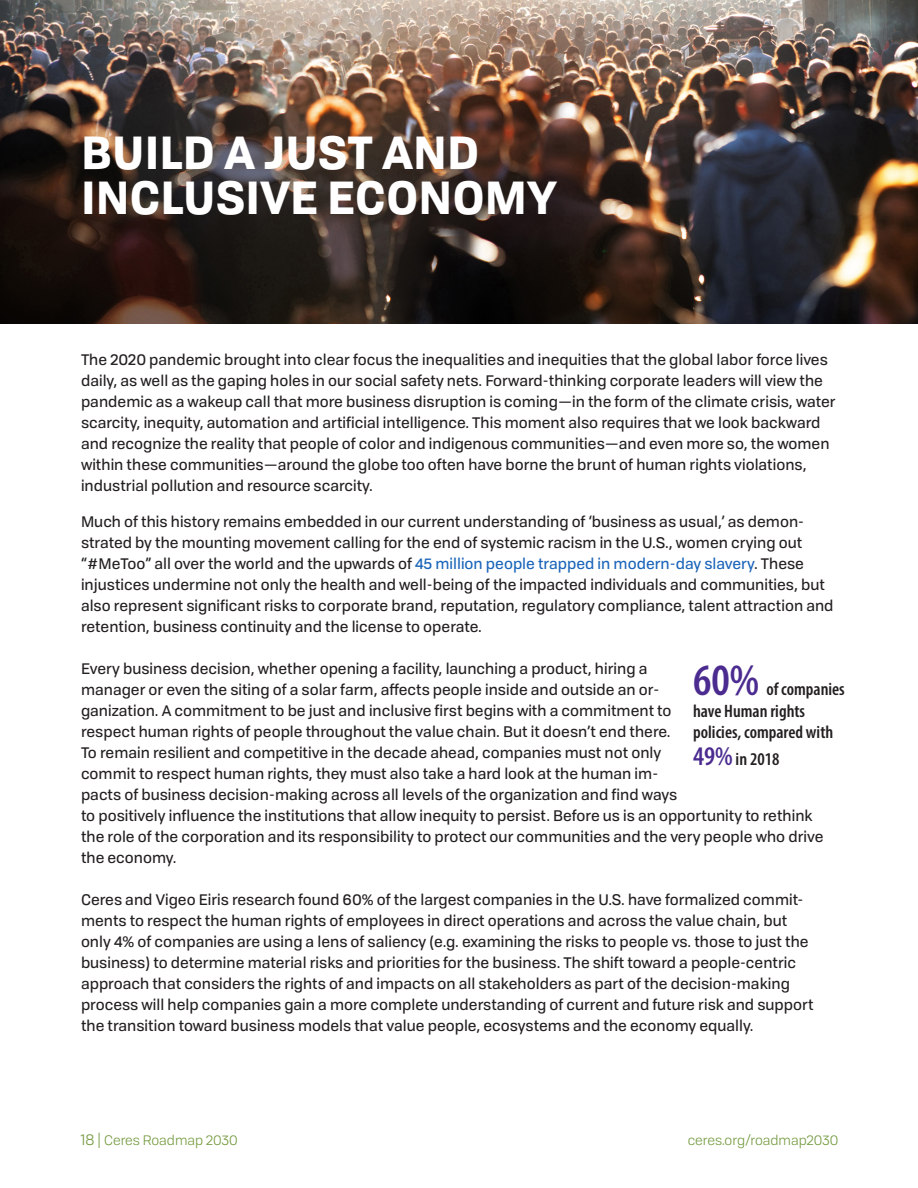
<style>
.page{position:relative;width:918px;height:1188px;background:#fff}
.page>*{position:absolute;margin:0;border:0;box-sizing:border-box;transform-origin:0 0}
.t1{font:700 45px/45px "Tofino Personal";color:#fff}
.t2{font:600 condensed 45px "Myriad Pro";color:#4b2b90}
.t3{font:600 condensed 18px/21.6px "Myriad Pro";color:#231f20}
.t4{font:15px/21px "Tofino Personal";color:#231f20}
.t5{font:13.5px "Tofino Personal";color:#73993e}
.s1{color:#1a64b9}
.s2{font-size:27px;color:#4b2b90}
.s3{font-size:15px}
</style>
<div class="page">
<img style="left:0;top:0;width:918px;height:324px">
<p class="t1" style="left:81px;top:127px;width:478px">BUILD A JUST AND<br>INCLUSIVE ECONOMY</p>
<p class="t4" style="left:81px;top:348px;width:756px">The 2020 pandemic brought into clear focus the inequalities and inequities that the global labor force lives daily, as well as the gaping holes in our social safety nets. Forward-thinking corporate leaders will view the pandemic as a wakeup call that more business disruption is coming—in the form of the climate crisis, water scarcity, inequity, automation and artificial intelligence. This moment also requires that we look backward and recognize the reality that people of color and indigenous communities—and even more so, the women within these communities—around the globe too often have borne the brunt of human rights violations, industrial pollution and resource scarcity.</p>
<p class="t4" style="left:81px;top:510px;width:754px">Much of this history remains embedded in our current understanding of ‘business as usual,’ as demon&shy;strated by the mounting movement calling for the end of systemic racism in the U.S., women crying out “#MeToo” all over the world and the upwards of <span class="s1">45 million people trapped in modern-day slavery</span>. These injustices undermine not only the health and well-being of the impacted individuals and communities, but also represent significant risks to corporate brand, reputation, regulatory compliance, talent attraction and retention, business continuity and the license to operate.</p>
<p class="t4" style="left:81px;top:657px;width:744px">Every business decision, whether opening a facility, launching a product, hiring a<br>manager or even the siting of a solar farm, affects people inside and outside an or-<br>ganization. A commitment to be just and inclusive first begins with a commitment to<br>respect human rights of people throughout the value chain. But it doesn’t end there.<br>To remain resilient and competitive in the decade ahead, companies must not only<br>commit to respect human rights, they must also take a hard look at the human im-<br>pacts of business decision-making across all levels of the organization and find ways<br>to positively influence the institutions that allow inequity to persist. Before us is an opportunity to rethink the role of the corporation and its responsibility to protect our communities and the very people who drive the economy.</p>
<p class="t4" style="left:81px;top:888px;width:734px">Ceres and Vigeo Eiris research found 60% of the largest companies in the U.S. have formalized commit&shy;ments to respect the human rights of employees in direct operations and across the value chain, but only 4% of companies are using a lens of saliency (e.g. examining the risks to people vs. those to just the business) to determine material risks and priorities for the business. The shift toward a people-centric approach that considers the rights of and impacts on all stakeholders as part of the decision-making process will help companies gain a more complete understanding of current and future risk and support the transition toward business models that value people, ecosystems and the economy equally.</p>
<p class="t2" style="left:693px;top:653px;width:68px">60%</p>
<p class="t3" style="left:693px;top:678px;width:153px;text-indent:73px">of companies have Human rights policies, compared with</p>
<p class="t3" style="left:693px;top:748px;width:88px"><span class="s2">49%</span> in 2018</p>
<p class="t5" style="left:81px;top:1131px;width:158px"><span class="s3">18 |</span> Ceres Roadmap 2030</p>
<p class="t5" style="left:688px;top:1131px;width:152px">ceres.org/roadmap2030</p>
</div>
